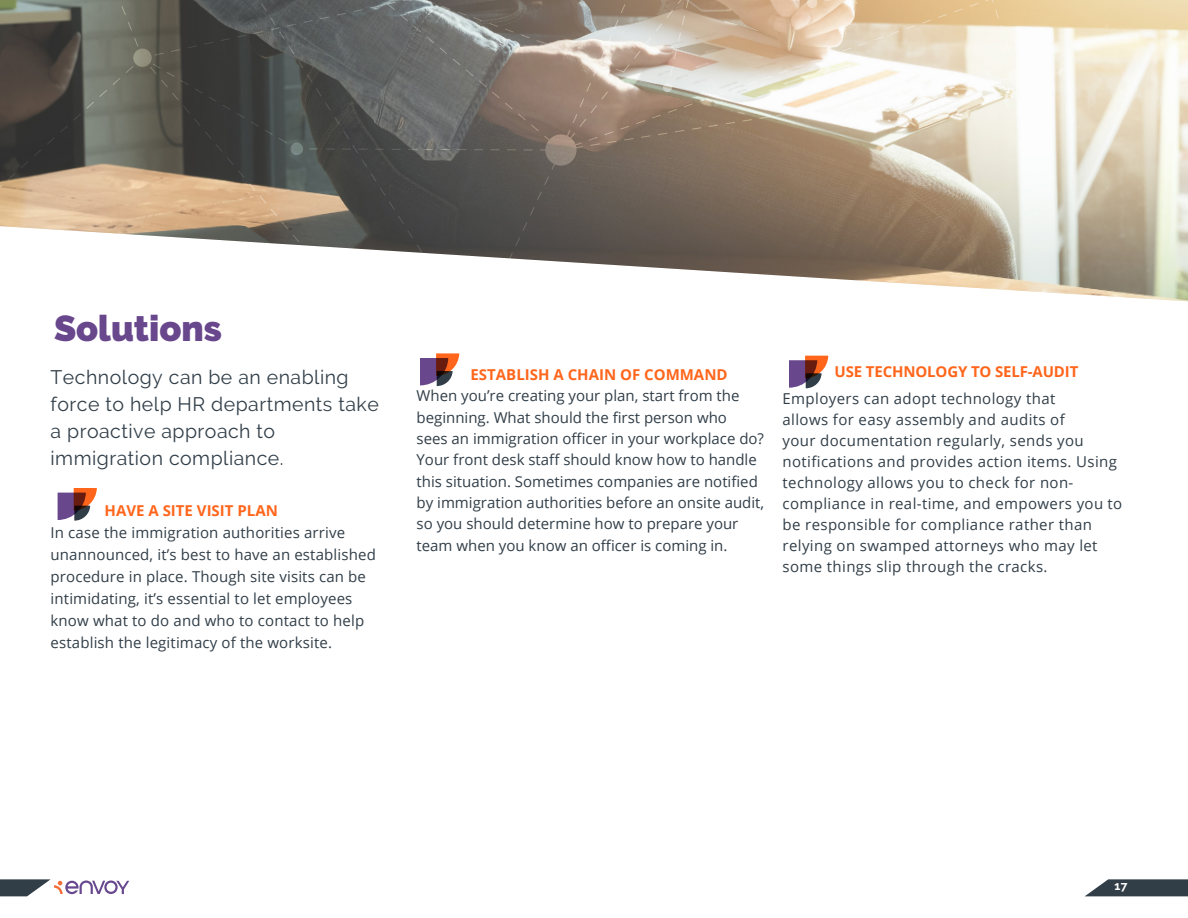
<style>
.page{position:relative;width:1188px;height:918px;background:#fff}
.page>*{position:absolute;margin:0;border:0;box-sizing:border-box;transform-origin:0 0}
.t1{font:900 36px "Raleway";color:#68478d}
.t2{font:19.5px/27px "Raleway";letter-spacing:.025em;color:#313e48}
.t3{font:15px/21.3px "Open Sans";letter-spacing:.01em;color:#313e48}
.t4{font:700 12px "Raleway";color:#fff}
.s1{font-weight:700;color:#ff661c}
</style>
<div class="page">
<svg style="left:1085px;top:879px;width:103px;height:17px;background:#4c5760"></svg>
<svg style="left:0;top:879px;width:129px;height:17px"></svg>
<img style="left:0;top:0;width:1188px;height:301px">
<svg style="left:134px;top:38px;width:4px;height:8px"></svg>
<svg style="left:128px;top:22px;width:4px;height:9px"></svg>
<svg style="left:122px;top:6px;width:4px;height:9px"></svg>
<svg style="left:113px;top:78px;width:7px;height:7px"></svg>
<svg style="left:126px;top:66px;width:7px;height:7px"></svg>
<svg style="left:8px;top:173px;width:7px;height:7px"></svg>
<svg style="left:0;top:185px;width:2px;height:7px"></svg>
<svg style="left:34px;top:90px;width:73px;height:66px;background:#4d4e49"></svg>
<svg style="left:21px;top:161px;width:7px;height:7px"></svg>
<div style="left:133px;top:49px;width:19px;height:18px;background:#92917f;border-radius:50%"></div>
<svg style="left:153px;top:0;width:952px;height:301px"></svg>
<svg style="left:663px;top:83px;width:9px;height:9px"></svg>
<div style="left:291px;top:143px;width:12px;height:12px;background:#758380;border-radius:50%"></div>
<svg style="left:58px;top:488px;width:39px;height:33px"></svg>
<svg style="left:789px;top:356px;width:39px;height:32px"></svg>
<svg style="left:420px;top:353px;width:39px;height:33px"></svg>
<p class="t1" style="left:54px;top:308px;width:169px">Solutions</p>
<p class="t2" style="left:51px;top:363px;width:330px">Technology can be an enabling force to help HR departments take a proactive approach to immigration compliance.</p>
<p class="t3" style="left:51px;top:499px;width:327px;line-height:22px;text-indent:54px"><span class="s1">HAVE A SITE VISIT PLAN<br></span>In case the immigration authorities arrive unannounced, it’s best to have an established procedure in place. Though site visits can be intimidating, it’s essential to let employees know what to do and who to contact to help establish the legitimacy of the worksite.</p>
<p class="t3" style="left:417px;top:364px;width:349px;text-indent:54px"><span class="s1">ESTABLISH A CHAIN OF COMMAND </span>When you’re creating your plan, start from the beginning. What should the first person who<br>sees an immigration officer in your workplace do?<br>Your front desk staff should know how to handle this situation. Sometimes companies are notified by immigration authorities before an onsite audit, so you should determine how to prepare your team when you know an officer is coming in.</p>
<p class="t3" style="left:783px;top:358px;width:297px;line-height:26.7px;text-indent:52px"><span class="s1">USE TECHNOLOGY TO SELF-AUDIT<br></span>Employers can adopt technology that</p>
<p class="t3" style="left:783px;top:408px;width:341px">allows for easy assembly and audits of<br>your documentation regularly, sends you notifications and provides action items. Using technology allows you to check for non&shy;compliance in real-time, and empowers you to be responsible for compliance rather than relying on swamped attorneys who may let some things slip through the cracks.</p>
<p class="t4" style="left:1114px;top:879px;width:15px">17</p>
</div>
